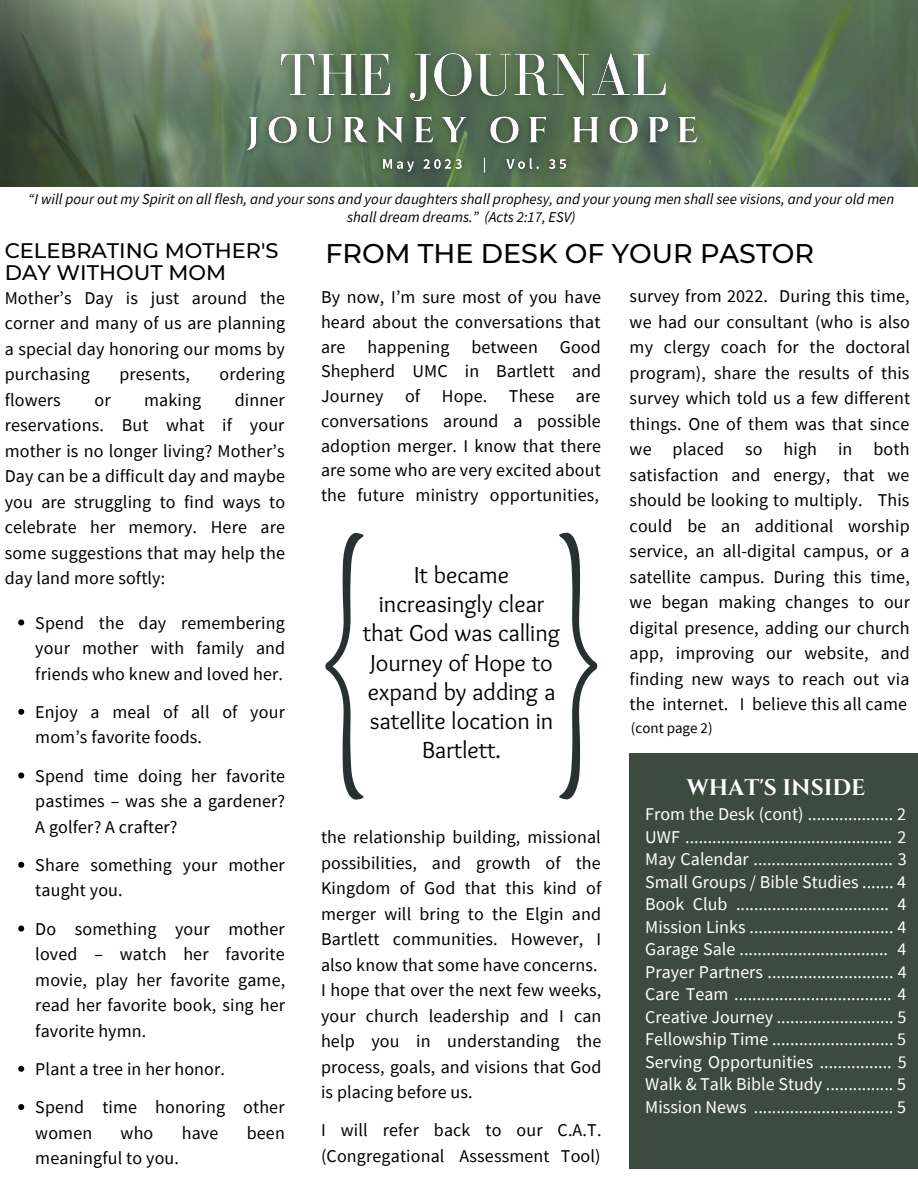
<style>
.page{position:relative;width:918px;height:1188px;background:#fff}
.page>*{position:absolute;margin:0;border:0;box-sizing:border-box;transform-origin:0 0}
.t1{font:500 27px "Montserrat";color:#000}
.t2{font:24px/29.2px "Sukar Regular";color:#020202;text-align:center}
.t3{font:700 22.5px "Cinzel";color:#fff}
.t4{font:500 21px/22.5px "Montserrat";color:#000}
.t5{font:18px/25.5px "Source Sans Pro";letter-spacing:.01em;color:#000;text-align:justify}
.t6{font:18px/22.5px "Source Sans Pro";color:#fff;text-align:justify}
.t7{font:italic 15px/18px "Source Sans Pro";color:#000;text-align:center}
.t8{font:15px "Source Sans Pro";color:#000}
</style>
<div class="page">
<div style="left:630px;top:753px;width:288px;height:416px;background:#3d4b3f"></div>
<img style="left:0;top:0;width:918px;height:186px">
<svg style="left:325px;top:533px;width:39px;height:267px"></svg>
<svg style="left:559px;top:533px;width:38px;height:266px"></svg>
<img style="left:264px;top:30px;width:418px;height:70px">
<img style="left:238px;top:100px;width:477px;height:84px">
<svg style="left:18px;top:620px;width:6px;height:6px"></svg>
<svg style="left:18px;top:709px;width:6px;height:6px"></svg>
<svg style="left:18px;top:773px;width:6px;height:6px"></svg>
<svg style="left:18px;top:862px;width:6px;height:6px"></svg>
<svg style="left:18px;top:926px;width:6px;height:6px"></svg>
<svg style="left:18px;top:1066px;width:6px;height:6px"></svg>
<svg style="left:18px;top:1104px;width:6px;height:6px"></svg>
<p class="t7" style="left:28px;top:190px;width:868px">“I will pour out my Spirit on all flesh, and your sons and your daughters shall prophesy, and your young men shall see visions, and your old men shall dream dreams.” (Acts 2:17, ESV)</p>
<p class="t4" style="left:5px;top:239px;width:275px">CELEBRATING MOTHER'S<br>DAY WITHOUT MOM</p>
<p class="t5" style="left:5px;top:285px;width:282px">Mother’s Day is just around the corner and many of us are planning a special day honoring our moms by purchasing</p>
<p class="t5" style="left:119px;top:361px;width:72px">presents,</p>
<p class="t5" style="left:220px;top:361px;width:67px">ordering</p>
<p class="t5" style="left:5px;top:387px;width:58px">flowers</p>
<p class="t5" style="left:94px;top:387px;width:18px">or</p>
<p class="t5" style="left:144px;top:387px;width:58px">making</p>
<p class="t5" style="left:5px;top:387px;width:282px;text-indent:230px">dinner reservations. But what if your mother is no longer living? Mother’s Day can be a difficult day and maybe you are struggling to find ways to celebrate her memory. Here are some suggestions that may help the day land more softly:</p>
<p class="t5" style="left:35px;top:609px;width:251px">Spend the day remembering your mother with family and friends who knew and loved her.</p>
<p class="t5" style="left:35px;top:699px;width:251px">Enjoy a meal of all of your mom’s favorite foods.</p>
<p class="t5" style="left:35px;top:762px;width:251px">Spend time doing her favorite pastimes – was she a gardener?<br>A golfer? A crafter?</p>
<p class="t5" style="left:35px;top:852px;width:251px">Share something your mother taught you.</p>
<p class="t5" style="left:35px;top:915px;width:251px">Do something your mother loved – watch her favorite movie, play her favorite game, read her favorite book, sing her favorite hymn.</p>
<p class="t5" style="left:35px;top:1049px;width:251px;line-height:38.2px">Plant a tree in her honor.<br>Spend time honoring other</p>
<p class="t5" style="left:35px;top:1119px;width:58px">women</p>
<p class="t5" style="left:121px;top:1119px;width:34px">who</p>
<p class="t5" style="left:182px;top:1119px;width:38px">have</p>
<p class="t5" style="left:247px;top:1119px;width:40px">been</p>
<p class="t5" style="left:35px;top:1145px;width:145px">meaningful to you.</p>
<h1 class="t1" style="left:325px;top:236px;width:490px">FROM THE DESK OF YOUR PASTOR</h1>
<p class="t5" style="left:630px;top:283px;width:282px">survey from 2022. During this time, we had our consultant (who is also my clergy coach for the doctoral program), share the results of this survey which told us a few different things. One of them was that since we placed so high in both satisfaction and energy, that we should be looking to multiply. This could be an additional worship service, an all-digital campus, or a satellite campus. During this time, we began making changes to our digital presence, adding our church app, improving our website, and finding new ways to reach out via the internet. I believe this all came</p>
<p class="t5" style="left:321px;top:284px;width:282px;line-height:24.8px">By now, I’m sure most of you have heard about the conversations that are happening between Good Shepherd UMC in Bartlett and Journey of Hope. These are conversations around a possible adoption merger. I know that there are some who are very excited about the future ministry opportunities,</p>
<h2 class="t2" style="left:363px;top:562px;width:199px">It became increasingly clear that God was calling<br>Journey of Hope to expand by adding a satellite location in<br>Bartlett.</h2>
<p class="t8" style="left:631px;top:718px;width:83px">(cont page 2)</p>
<p class="t5" style="left:321px;top:824px;width:282px;text-align:left">the relationship building, missional possibilities, and growth of the<br>Kingdom of God that this kind of merger will bring to the Elgin and<br>Bartlett communities. However, I also know that some have concerns.<br>I hope that over the next few weeks, your church leadership and I can help you in understanding the process, goals, and visions that God is placing before us.</p>
<p class="t5" style="left:321px;top:1117px;width:282px">I will refer back to our C.A.T. (Congregational Assessment Tool)</p>
<p class="t3" style="left:687px;top:773px;width:180px">WHAT'S INSIDE</p>
<p class="t6" style="left:645px;top:803px;width:263px">From the Desk (cont) ................... 2<br>UWF .............................................. 2<br>May Calendar ............................... 3<br>Small Groups / Bible Studies ....... 4<br>Book Club .................................. 4<br>Mission Links ................................ 4<br>Garage Sale ................................. 4<br>Prayer Partners ............................ 4<br>Care Team ................................... 4<br>Creative Journey .......................... 5<br>Fellowship Time ........................... 5<br>Serving Opportunities ................ 5<br>Walk &amp; Talk Bible Study ............... 5<br>Mission News ............................... 5</p>
</div>
